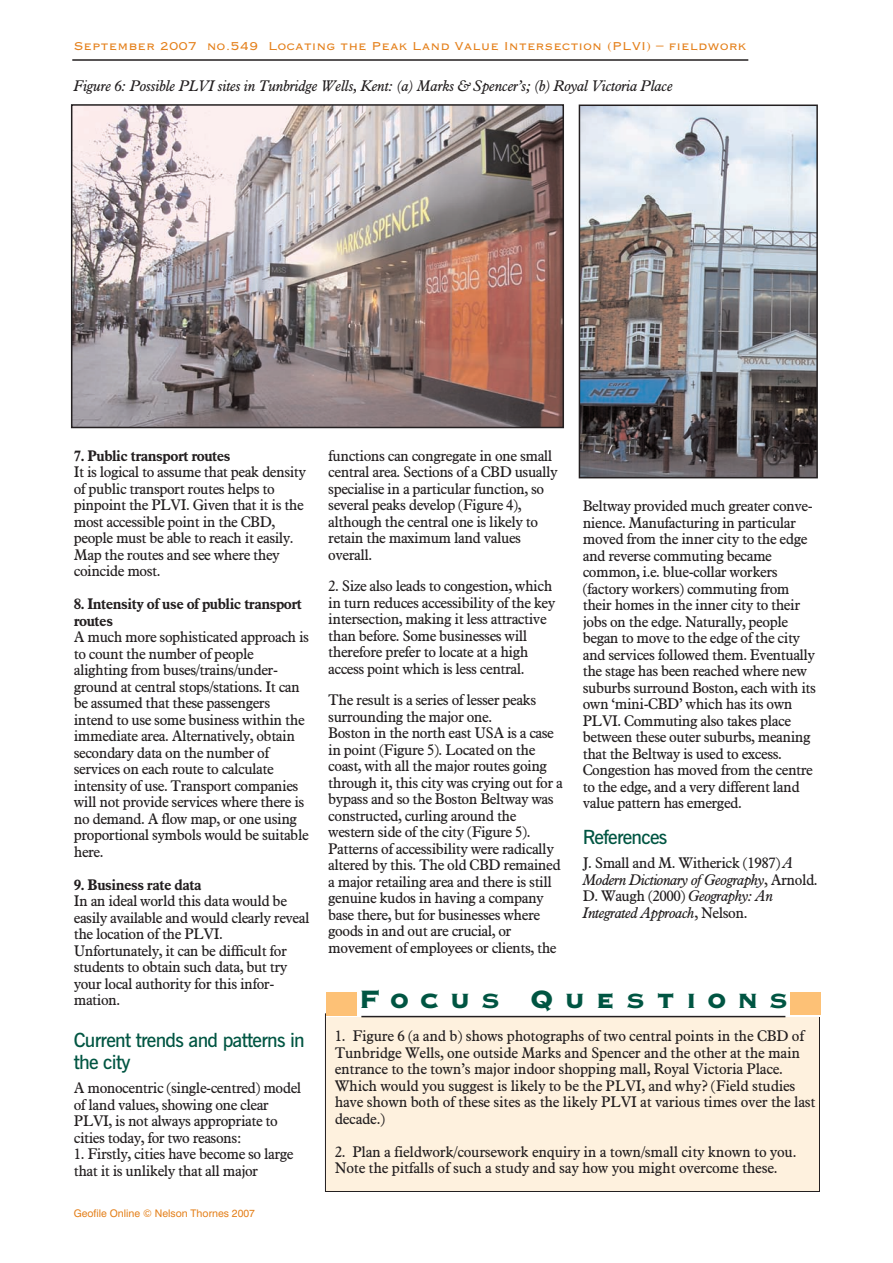
<style>
.page{position:relative;width:893px;height:1263px;background:#fff}
.page>*{position:absolute;margin:0;border:0;box-sizing:border-box;transform-origin:0 0}
.t1{font:800 33px "Copperplate Gothic BT";letter-spacing:.32em;color:#005542}
.t2{font:600 19.5px/22.5px "News Gothic BT";letter-spacing:-.035em;color:#005542}
.t3{font:15px/16.5px "Aldine 721 BT";letter-spacing:-.03em;color:#231f20}
.t4{font:italic 15px/16.5px "Aldine 721 BT";letter-spacing:-.015em;color:#231f20}
.t5{font:700 15px/16.5px "Aldine 721 BT";letter-spacing:-.03em;color:#231f20}
.t6{font:15px "Copperplate Gothic BT";color:#e4801b}
.t7{font:10.5px "Swiss 721 BT";color:#e4801b}
.s1{font-style:normal}
</style>
<div class="page">
<hr style="left:72px;top:59px;width:676px;height:2px;background:#231f20">
<div style="left:325px;top:1014px;width:494px;height:177px;background:#fef1de"></div>
<div style="left:327px;top:993px;width:493px;height:24px;background:#fff"></div>
<div style="left:327px;top:991px;width:30px;height:24px;background:#fdc176"></div>
<div style="left:790px;top:992px;width:31px;height:23px;background:#fdc176"></div>
<hr style="left:361px;top:1016px;width:424px;height:1px;background:#231f20">
<img style="left:74px;top:107px;width:487px;height:318px">
<div style="left:71px;top:104px;width:493px;height:324px;border:2px solid #231f20"></div>
<img style="left:582px;top:108px;width:233px;height:367px">
<div style="left:579px;top:105px;width:239px;height:373px;border:2px solid #231f20"></div>
<p class="t6" style="left:74px;top:37px;width:674px">September 2007 no.549 Locating the Peak Land Value Intersection (PLVI) – fieldwork</p>
<p class="t4" style="left:74px;top:78px;width:601px">Figure 6: Possible PLVI sites in Tunbridge Wells, Kent: (a) Marks &amp; Spencer’s; (b) Royal Victoria Place</p>
<p class="t5" style="left:74px;top:448px;width:158px">7. Public transport routes</p>
<p class="t3" style="left:74px;top:465px;width:234px">It is logical to assume that peak density of public transport routes helps to pinpoint the PLVI. Given that it is the most accessible point in the CBD, people must be able to reach it easily.<br>Map the routes and see where they coincide most.</p>
<p class="t5" style="left:74px;top:597px;width:230px">8. Intensity of use of public transport routes</p>
<p class="t3" style="left:74px;top:630px;width:237px">A much more sophisticated approach is to count the number of people alighting from buses/trains/under&shy;ground at central stops/stations. It can be assumed that these passengers intend to use some business within the immediate area. Alternatively, obtain secondary data on the number of services on each route to calculate intensity of use. Transport companies will not provide services where there is no demand. A flow map, or one using proportional symbols would be suitable here.</p>
<p class="t5" style="left:74px;top:877px;width:129px">9. Business rate data</p>
<p class="t3" style="left:74px;top:894px;width:237px">In an ideal world this data would be easily available and would clearly reveal the location of the PLVI.<br>Unfortunately, it can be difficult for students to obtain such data, but try your local authority for this infor&shy;mation.</p>
<h2 class="t2" style="left:74px;top:1030px;width:233px">Current trends and patterns in the city</h2>
<p class="t3" style="left:74px;top:1081px;width:229px">A monocentric (single-centred) model of land values, showing one clear PLVI, is not always appropriate to cities today, for two reasons:</p>
<p class="t3" style="left:74px;top:1147px;width:221px">1. Firstly, cities have become so large that it is unlikely that all major</p>
<p class="t7" style="left:74px;top:1209px;width:183px">Geofile Online © Nelson Thornes 2007</p>
<p class="t3" style="left:328px;top:448px;width:231px">functions can congregate in one small central area. Sections of a CBD usually specialise in a particular function, so several peaks develop (Figure 4), although the central one is likely to retain the maximum land values overall.</p>
<p class="t3" style="left:328px;top:579px;width:229px">2. Size also leads to congestion, which in turn reduces accessibility of the key intersection, making it less attractive than before. Some businesses will therefore prefer to locate at a high access point which is less central.</p>
<p class="t3" style="left:328px;top:693px;width:236px">The result is a series of lesser peaks surrounding the major one.<br>Boston in the north east USA is a case in point (Figure 5). Located on the coast, with all the major routes going through it, this city was crying out for a bypass and so the Boston Beltway was constructed, curling around the western side of the city (Figure 5).<br>Patterns of accessibility were radically altered by this. The old CBD remained a major retailing area and there is still genuine kudos in having a company base there, but for businesses where goods in and out are crucial, or movement of employees or clients, the</p>
<p class="t3" style="left:583px;top:499px;width:235px">Beltway provided much greater conve&shy;nience. Manufacturing in particular moved from the inner city to the edge and reverse commuting became common, i.e. blue-collar workers (factory workers) commuting from their homes in the inner city to their jobs on the edge. Naturally, people began to move to the edge of the city and services followed them. Eventually the stage has been reached where new suburbs surround Boston, each with its own ‘mini-CBD’ which has its own PLVI. Commuting also takes place between these outer suburbs, meaning that the Beltway is used to excess.<br>Congestion has moved from the centre to the edge, and a very different land value pattern has emerged.</p>
<h2 class="t2" style="left:583px;top:828px;width:86px">References</h2>
<p class="t4" style="left:583px;top:856px;width:236px"><span class="s1">J. Small and M. Witherick (1987)</span> A Modern Dictionary of Geography<span class="s1">, Arnold.<br>D. Waugh (2000)</span> Geography: An Integrated Approach<span class="s1">, Nelson.</span></p>
<h1 class="t1" style="left:359px;top:977px;width:431px">Focus Questions</h1>
<p class="t3" style="left:335px;top:1029px;width:482px">1. Figure 6 (a and b) shows photographs of two central points in the CBD of Tunbridge Wells, one outside Marks and Spencer and the other at the main entrance to the town’s major indoor shopping mall, Royal Victoria Place.<br>Which would you suggest is likely to be the PLVI, and why? (Field studies have shown both of these sites as the likely PLVI at various times over the last decade.)</p>
<p class="t3" style="left:335px;top:1145px;width:463px">2. Plan a fieldwork/coursework enquiry in a town/small city known to you.<br>Note the pitfalls of such a study and say how you might overcome these.</p>
</div>
